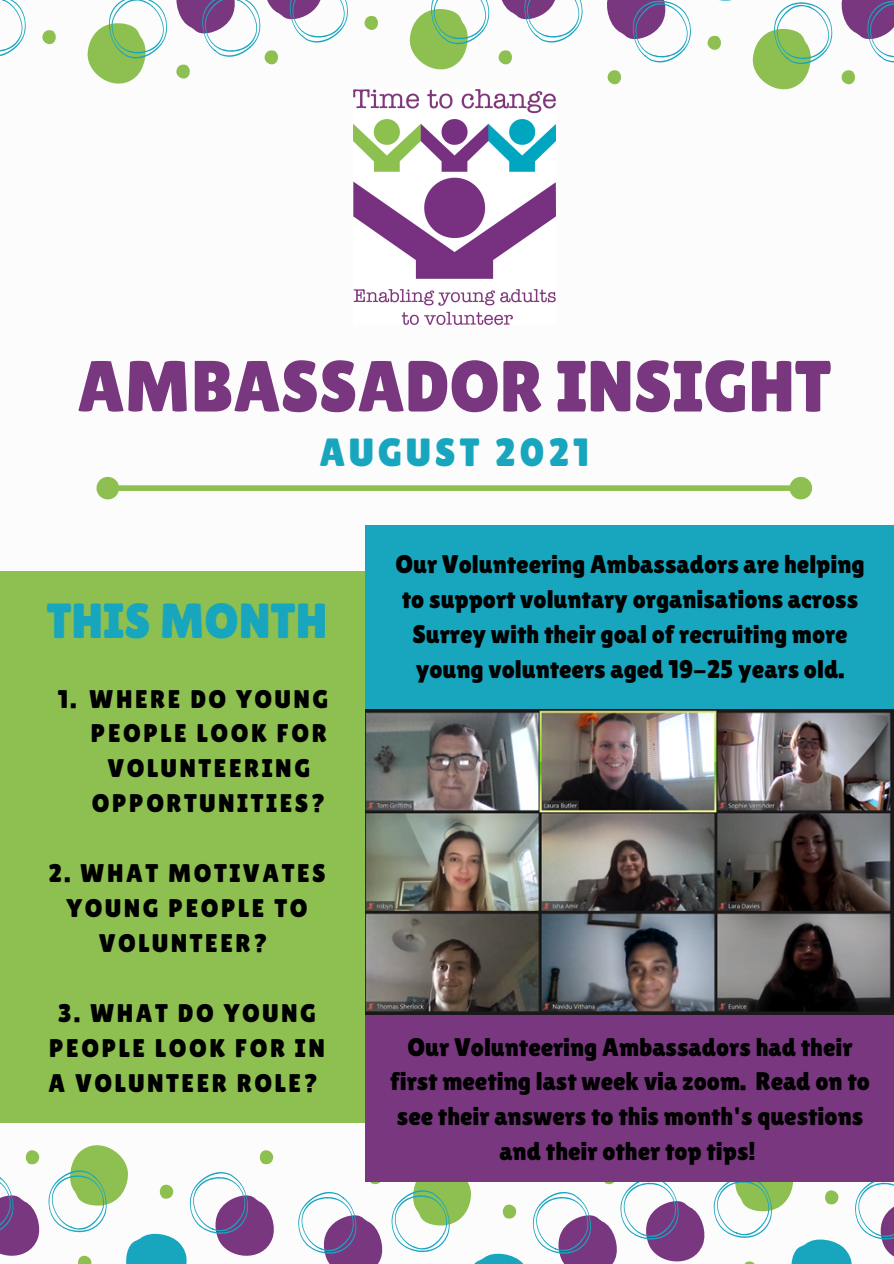
<style>
.page{position:relative;width:894px;height:1264px;background:#fff}
.page>*{position:absolute;margin:0;border:0;box-sizing:border-box;transform-origin:0 0}
.t1{font:72.3px "Lilita One";color:#793780}
.t2{font:49.35px "Lilita One";color:#18a6bf}
.t3{font:39.45px "Lilita One";letter-spacing:.1em;color:#18a6bf}
.t4{font:25.5px/35px "Lilita One";color:#000;text-align:center}
.t5{font:25.5px/35px "Lilita One";letter-spacing:.1em;color:#000;text-align:center}
</style>
<div class="page">
<div style="left:0;top:571px;width:365px;height:552px;background:#8dc050"></div>
<svg style="left:0;top:0;width:26px;height:57px"></svg>
<svg style="left:42px;top:30px;width:14px;height:15px"></svg>
<svg style="left:87px;top:0;width:261px;height:84px"></svg>
<svg style="left:364px;top:16px;width:14px;height:14px"></svg>
<svg style="left:498px;top:50px;width:14px;height:15px"></svg>
<svg style="left:409px;top:0;width:80px;height:69px"></svg>
<svg style="left:501px;top:0;width:82px;height:43px"></svg>
<svg style="left:841px;top:70px;width:14px;height:15px"></svg>
<svg style="left:607px;top:0;width:225px;height:89px"></svg>
<svg style="left:841px;top:0;width:52px;height:63px"></svg>
<svg style="left:713px;top:1181px;width:180px;height:82px"></svg>
<svg style="left:368px;top:1181px;width:14px;height:3px"></svg>
<svg style="left:391px;top:1181px;width:316px;height:82px"></svg>
<svg style="left:298px;top:1191px;width:85px;height:72px"></svg>
<svg style="left:25px;top:1150px;width:14px;height:14px"></svg>
<svg style="left:48px;top:1145px;width:226px;height:118px"></svg>
<svg style="left:0;top:1177px;width:40px;height:79px"></svg>
<img style="left:353px;top:89px;width:202px;height:236px">
<img style="left:365px;top:709px;width:528px;height:305px">
<div style="left:365px;top:1014px;width:528px;height:167px;background:#793780"></div>
<div style="left:365px;top:525px;width:528px;height:184px;background:#18a6bf"></div>
<div style="left:119px;top:485px;width:670px;height:6px;background:#8dc050"></div>
<svg style="left:96px;top:476px;width:27px;height:24px"></svg>
<svg style="left:785px;top:476px;width:28px;height:24px"></svg>
<p class="t1" style="left:77px;top:345px;width:755px">AMBASSADOR INSIGHT</p>
<p class="t3" style="left:319px;top:429px;width:271px">AUGUST 2021</p>
<p class="t2" style="left:47px;top:592px;width:282px">THIS MONTH</p>
<p class="t4" style="left:58px;top:681px;width:20px">1.</p>
<p class="t5" style="left:89px;top:681px;width:241px">WHERE DO YOUNG<br>PEOPLE LOOK FOR<br>VOLUNTEERING<br>OPPORTUNITIES?</p>
<p class="t5" style="left:48px;top:855px;width:279px">2. WHAT MOTIVATES<br>YOUNG PEOPLE TO<br>VOLUNTEER?</p>
<p class="t5" style="left:48px;top:995px;width:278px">3. WHAT DO YOUNG<br>PEOPLE LOOK FOR IN<br>A VOLUNTEER ROLE?</p>
<p class="t4" style="left:395px;top:546px;width:470px">Our Volunteering Ambassadors are helping to support voluntary organisations across Surrey with their goal of recruiting more young volunteers aged 19-25 years old.</p>
<p class="t4" style="left:390px;top:1029px;width:481px">Our Volunteering Ambassadors had their first meeting last week via zoom. Read on to see their answers to this month's questions and their other top tips!</p>
</div>
